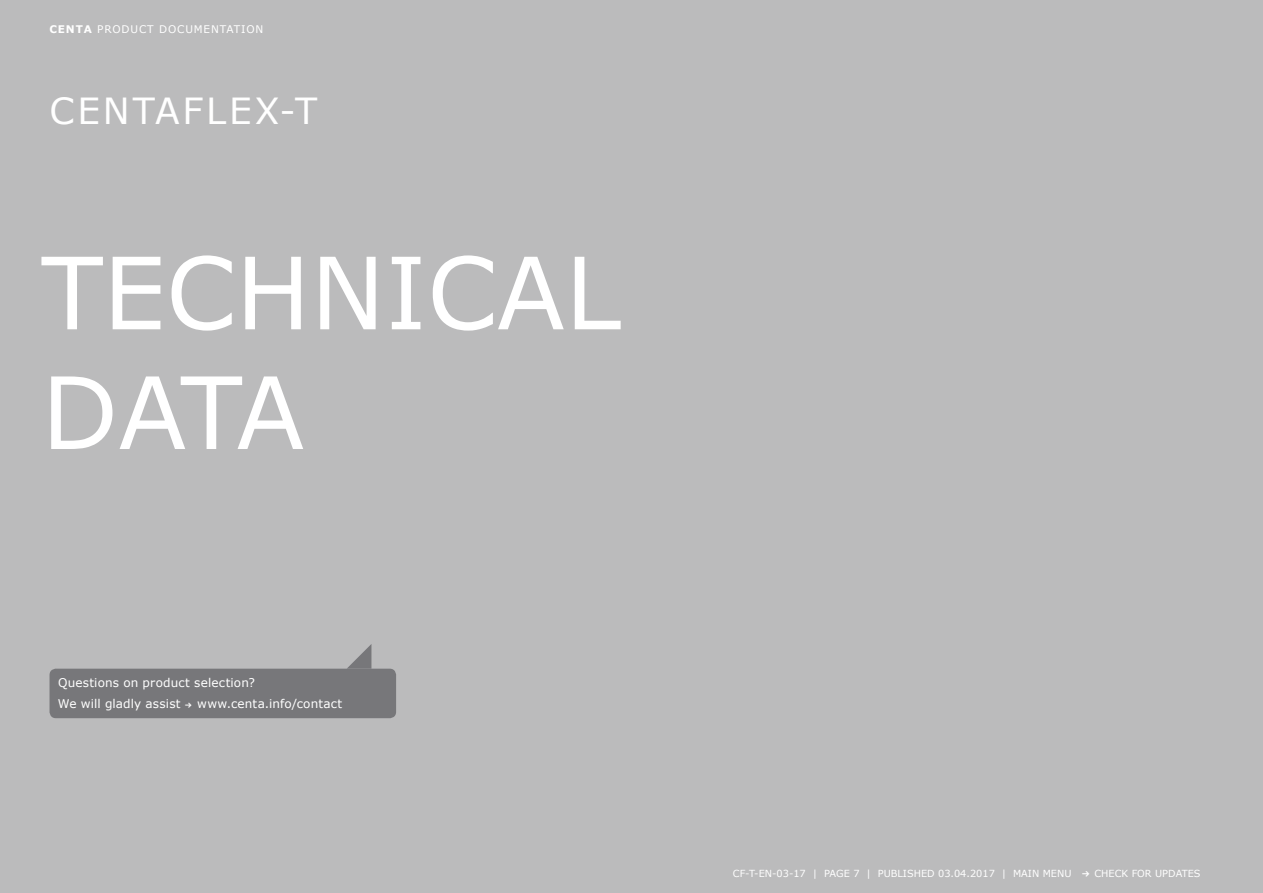
<style>
.page{position:relative;width:1263px;height:893px;background:#bbbbbc}
.page>*{position:absolute;margin:0;border:0;box-sizing:border-box;transform-origin:0 0}
.t1{font:99.75px/119.7px "Verdana";color:#fff}
.t2{font:36px "Verdana";letter-spacing:.08em;color:#fff}
.t3{font:12px/21px "Verdana";letter-spacing:.015em;color:#fff}
.t4{font:10.5px "Verdana";letter-spacing:.08em;color:#fff}
.t5{font:9.75px "Verdana";color:#fff}
.s1{font-weight:700}
.s2{font-family:"Monaco"}
.s3{font-family:"Monaco";font-size:13.5px}
</style>
<div class="page">
<svg style="left:347px;top:644px;width:24px;height:25px"></svg>
<div style="left:50px;top:669px;width:346px;height:49px;background:#77777a;border-radius:6px"></div>
<p class="t4" style="left:50px;top:22px;width:215px"><span class="s1">CENTA</span> PRODUCT DOCUMENTATION</p>
<h2 class="t2" style="left:49px;top:88px;width:269px">CENTAFLEX-T</h2>
<h1 class="t1" style="left:41px;top:230px;width:581px">TECHNICAL<br>DATA</h1>
<p class="t3" style="left:58px;top:671px;width:286px">Questions on product selection?<br>We will gladly assist <span class="s2">→</span> www.centa.info/contact</p>
<p class="t5" style="left:733px;top:867px;width:469px">CF-T-EN-03-17 | PAGE 7 | PUBLISHED 03.04.2017 | MAIN MENU <span class="s3">→</span> CHECK FOR UPDATES</p>
</div>
